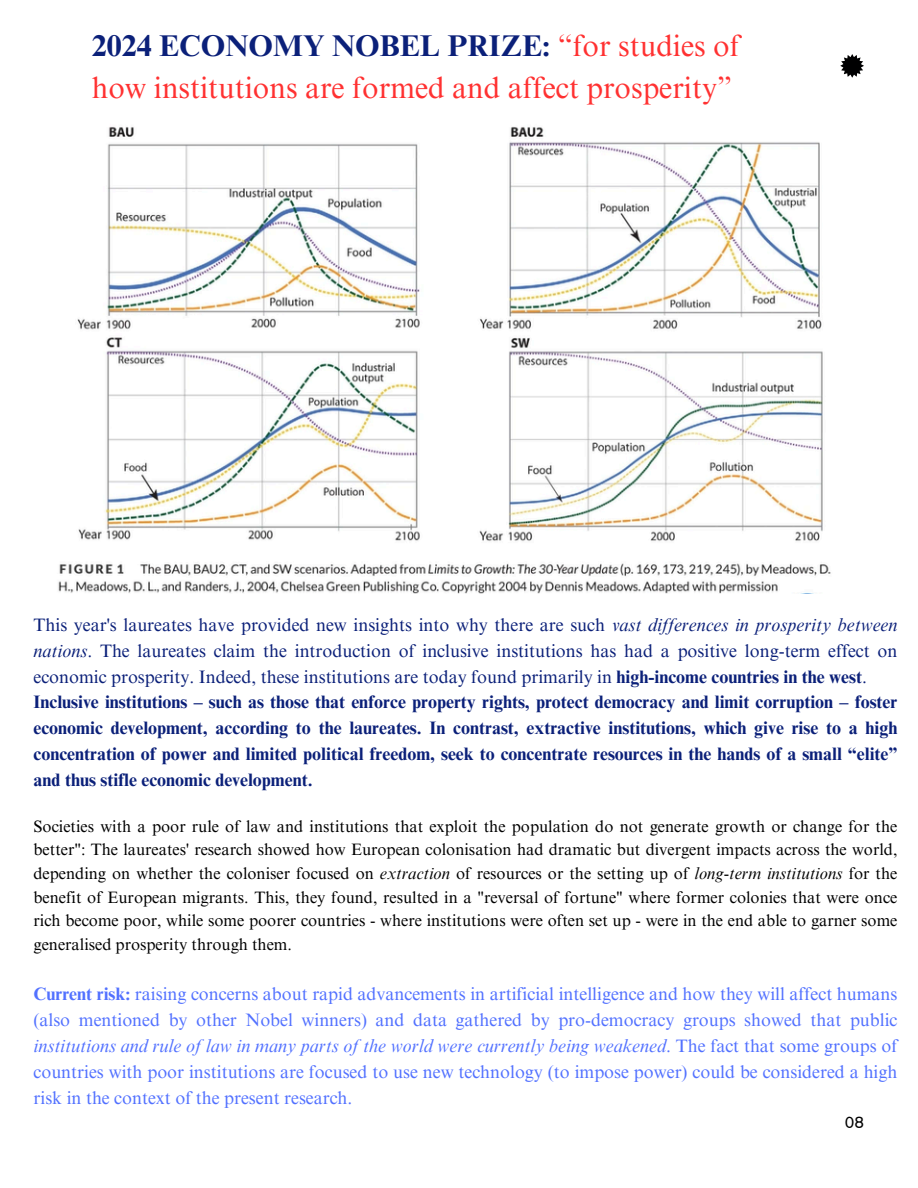
<style>
.page{position:relative;width:918px;height:1188px;background:#fff}
.page>*{position:absolute;margin:0;border:0;box-sizing:border-box;transform-origin:0 0}
.t1{font:30px/41.7px "Times NRMT Pro";color:#ff3131}
.t2{font:18px/25.8px "Times NRMT Pro";color:#5271ff;text-align:justify}
.t3{font:700 18px/25.8px "Times NRMT Pro";color:#0b2079;text-align:justify}
.t4{font:18px/25.8px "Times NRMT Pro";color:#0b2079;text-align:justify}
.t5{font:16.5px/23.7px "Times NRMT Pro";color:#000001;text-align:justify}
.t6{font:16.5px "Akzidenz Grotesk Pro";color:#000001}
.s1{font-weight:700;color:#0b2079}
.s2{font-style:italic}
.s3{font-weight:700}
</style>
<div class="page">
<img style="left:58px;top:126px;width:773px;height:468px">
<svg style="left:840px;top:54px;width:24px;height:24px"></svg>
<p class="t1" style="left:92px;top:29px;width:649px"><span class="s1">2024 ECONOMY NOBEL PRIZE:</span> “for studies of how institutions are formed and affect prosperity”</p>
<h1 class="t4" style="left:34px;top:614px;width:865px">This year's laureates have provided new insights into why there are such <span class="s2">vast differences in prosperity between nations</span>. The laureates claim the introduction of inclusive institutions has had a positive long-term effect on economic prosperity. Indeed, these institutions are today found primarily in <span class="s3">high-income countries in the west</span>.</h1>
<p class="t3" style="left:34px;top:692px;width:865px">Inclusive institutions – such as those that enforce property rights, protect democracy and limit corruption – foster economic development, according to the laureates. In contrast, extractive institutions, which give rise to a high concentration of power and limited political freedom, seek to concentrate resources in the hands of a small “elite” and thus stifle economic development.</p>
<p class="t5" style="left:34px;top:816px;width:865px">Societies with a poor rule of law and institutions that exploit the population do not generate growth or change for the better": The laureates' research showed how European colonisation had dramatic but divergent impacts across the world, depending on whether the coloniser focused on <span class="s2">extraction</span> of resources or the setting up of <span class="s2">long-term institutions</span> for the benefit of European migrants. This, they found, resulted in a "reversal of fortune" where former colonies that were once rich become poor, while some poorer countries - where institutions were often set up - were in the end able to garner some generalised prosperity through them.</p>
<p class="t2" style="left:34px;top:984px;width:865px"><span class="s3">Current risk:</span> raising concerns about rapid advancements in artificial intelligence and how they will affect humans (also mentioned by other Nobel winners) and data gathered by pro-democracy groups showed that public <span class="s2">institutions and rule of law in many parts of the world were currently being weakened</span>. The fact that some groups of countries with poor institutions are focused to use new technology (to impose power) could be considered a high risk in the context of the present research.</p>
<p class="t6" style="left:845px;top:1115px;width:21px">08</p>
</div>
